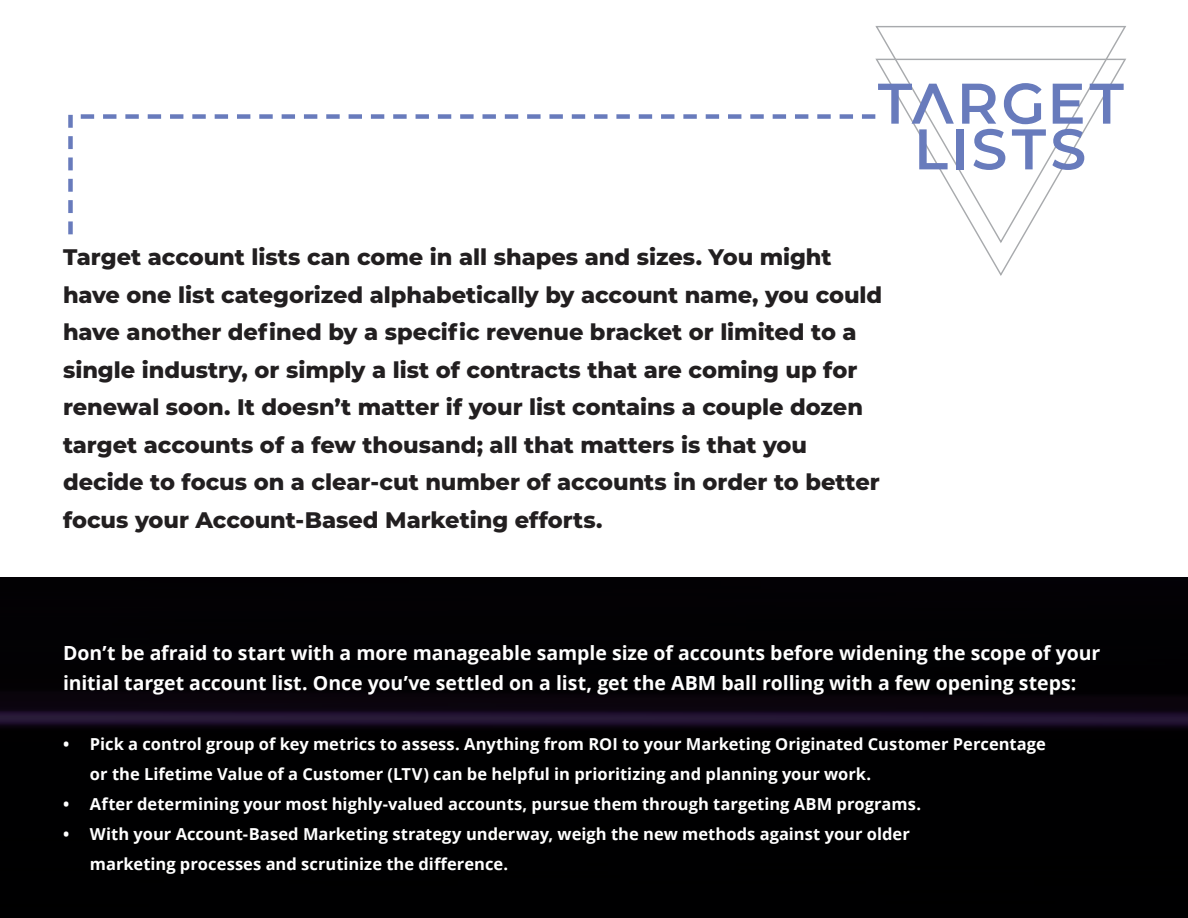
<style>
.page{position:relative;width:1188px;height:918px;background:#fff}
.page>*{position:absolute;margin:0;border:0;box-sizing:border-box;transform-origin:0 0}
.t1{font:600 57.15px/45.8px "Gilmartin Sans";letter-spacing:.05em;color:#687bbc;text-align:center}
.t2{font:800 22.5px/37.5px "Montserrat";color:#221f20}
.t3{font:700 19.5px/30px "Open Sans";letter-spacing:-.005em;color:#fff}
.t4{font:700 16.5px/30px "Open Sans";color:#fff}
</style>
<div class="page">
<img style="left:0;top:578px;width:1188px;height:340px">
<svg style="left:875px;top:26px;width:251px;height:32px"></svg>
<svg style="left:875px;top:58px;width:251px;height:218px"></svg>
<svg style="left:81px;top:114px;width:794px;height:5px"></svg>
<svg style="left:68px;top:115px;width:5px;height:119px"></svg>
<h1 class="t1" style="left:877px;top:80px;width:249px">TARGET<br>LISTS</h1>
<p class="t2" style="left:63px;top:237px;width:821px">Target account lists can come in all shapes and sizes. You might have one list categorized alphabetically by account name, you could have another defined by a specific revenue bracket or limited to a single industry, or simply a list of contracts that are coming up for renewal soon. It doesn’t matter if your list contains a couple dozen target accounts of a few thousand; all that matters is that you decide to focus on a clear-cut number of accounts in order to better focus your Account-Based Marketing efforts.</p>
<p class="t3" style="left:63px;top:638px;width:1039px">Don’t be afraid to start with a more manageable sample size of accounts before widening the scope of your initial target account list. Once you’ve settled on a list, get the ABM ball rolling with a few opening steps:</p>
<p class="t4" style="left:90px;top:729px;width:958px;text-indent:-27px">• Pick a control group of key metrics to assess. Anything from ROI to your Marketing Originated Customer Percentage or the Lifetime Value of a Customer (LTV) can be helpful in prioritizing and planning your work.</p>
<p class="t4" style="left:63px;top:789px;width:860px">• After determining your most highly-valued accounts, pursue them through targeting ABM programs.</p>
<p class="t4" style="left:90px;top:819px;width:822px;text-indent:-27px">• With your Account-Based Marketing strategy underway, weigh the new methods against your older marketing processes and scrutinize the difference.</p>
</div>
